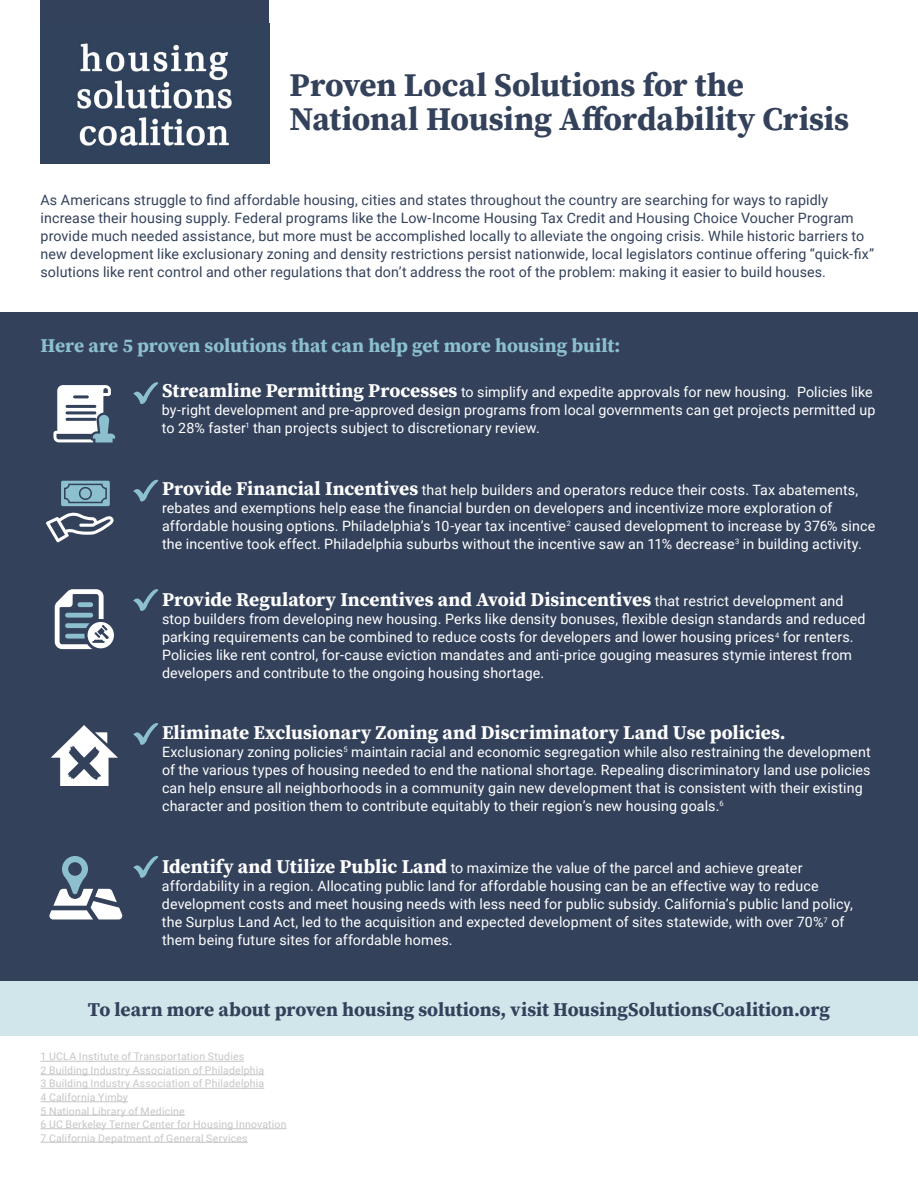
<style>
.page{position:relative;width:918px;height:1188px;background:#fff}
.page>*{position:absolute;margin:0;border:0;box-sizing:border-box;transform-origin:0 0}
.t1{font:33px/34.5px "Source Serif Variable";letter-spacing:-.005em;color:#33415b}
.t2{font:19.5px "Source Serif Variable";color:#fff}
.t3{font:19.5px "Source Serif Variable";letter-spacing:-.005em;color:#33415b}
.t4{font:19.5px "Source Serif Variable";letter-spacing:-.005em;color:#8cc0cf}
.t5{font:14.25px/18px "Roboto";letter-spacing:.01em;color:#fff}
.t6{font:14.25px/18px "Roboto";letter-spacing:.01em;color:#33415b}
.t7{font:10.5px/13.5px "Roboto";letter-spacing:.02em;color:#939598}
.s1{font-family:"Source Serif Variable";font-size:19.5px}
.s2{font-family:"Roboto";font-size:14.25px}
</style>
<div class="page">
<div style="left:40px;top:0;width:229px;height:53px;background:#33415b"></div>
<img style="left:40px;top:43px;width:229px;height:120px">
<hr style="left:40px;top:1061px;width:204px;height:1px;background:#939598">
<hr style="left:40px;top:1075px;width:224px;height:1px;background:#939598">
<hr style="left:40px;top:1088px;width:224px;height:1px;background:#939598">
<hr style="left:40px;top:1102px;width:88px;height:1px;background:#939598">
<hr style="left:40px;top:1115px;width:145px;height:1px;background:#939598">
<hr style="left:40px;top:1129px;width:247px;height:1px;background:#939598">
<hr style="left:40px;top:1142px;width:208px;height:1px;background:#939598">
<div style="left:0;top:312px;width:918px;height:669px;background:#33415b"></div>
<div style="left:0;top:981px;width:918px;height:55px;background:#d1e6eb"></div>
<svg style="left:133px;top:382px;width:25px;height:22px"></svg>
<svg style="left:133px;top:479px;width:25px;height:23px"></svg>
<svg style="left:133px;top:589px;width:25px;height:22px"></svg>
<svg style="left:133px;top:723px;width:25px;height:22px"></svg>
<svg style="left:133px;top:856px;width:25px;height:22px"></svg>
<svg style="left:53px;top:385px;width:62px;height:58px"></svg>
<svg style="left:46px;top:481px;width:68px;height:61px"></svg>
<svg style="left:51px;top:725px;width:67px;height:61px"></svg>
<svg style="left:49px;top:856px;width:74px;height:64px"></svg>
<svg style="left:55px;top:589px;width:59px;height:60px"></svg>
<h1 class="t1" style="left:289px;top:67px;width:561px">Proven Local Solutions for the<br>National Housing Affordability Crisis</h1>
<p class="t6" style="left:40px;top:191px;width:835px">As Americans struggle to find affordable housing, cities and states throughout the country are searching for ways to rapidly increase their housing supply. Federal programs like the Low-Income Housing Tax Credit and Housing Choice Voucher Program provide much needed assistance, but more must be accomplished locally to alleviate the ongoing crisis. While historic barriers to new development like exclusionary zoning and density restrictions persist nationwide, local legislators continue offering “quick-fix” solutions like rent control and other regulations that don’t address the root of the problem: making it easier to build houses.</p>
<h2 class="t4" style="left:40px;top:332px;width:581px">Here are 5 proven solutions that can help get more housing built:</h2>
<p class="t5" style="left:162px;top:382px;width:715px"><span class="s1">Streamline Permitting Processes</span> to simplify and expedite approvals for new housing. Policies like by-right development and pre-approved design programs from local governments can get projects permitted up to 28% faster<sup>1</sup> than projects subject to discretionary review.</p>
<p class="t5" style="left:162px;top:480px;width:715px"><span class="s1">Provide Financial Incentives</span> that help builders and operators reduce their costs. Tax abatements, rebates and exemptions help ease the financial burden on developers and incentivize more exploration of affordable housing options. Philadelphia’s 10-year tax incentive<sup>2</sup> caused development to increase by 376% since the incentive took effect. Philadelphia suburbs without the incentive saw an 11% decrease<sup>3</sup> in building activity.</p>
<h2 class="t2" style="left:162px;top:587px;width:683px">Provide Regulatory Incentives and Avoid Disincentives <span class="s2">that restrict development and</span></h2>
<p class="t5" style="left:162px;top:610px;width:705px">stop builders from developing new housing. Perks like density bonuses, flexible design standards and reduced parking requirements can be combined to reduce costs for developers and lower housing prices<sup>4</sup> for renters.<br>Policies like rent control, for-cause eviction mandates and anti-price gouging measures stymie interest from developers and contribute to the ongoing housing shortage.</p>
<h2 class="t2" style="left:162px;top:719px;width:625px">Eliminate Exclusionary Zoning and Discriminatory Land Use policies.</h2>
<p class="t5" style="left:162px;top:742px;width:710px">Exclusionary zoning policies<sup>5</sup> maintain racial and economic segregation while also restraining the development of the various types of housing needed to end the national shortage. Repealing discriminatory land use policies can help ensure all neighborhoods in a community gain new development that is consistent with their existing character and position them to contribute equitably to their region’s new housing goals.<sup>6</sup></p>
<p class="t5" style="left:162px;top:859px;width:692px"><span class="s1">Identify and Utilize Public Land</span> to maximize the value of the parcel and achieve greater affordability in a region. Allocating public land for affordable housing can be an effective way to reduce development costs and meet housing needs with less need for public subsidy. California’s public land policy, the Surplus Land Act, led to the acquisition and expected development of sites statewide, with over 70%<sup>7</sup> of them being future sites for affordable homes.</p>
<h2 class="t3" style="left:88px;top:997px;width:744px">To learn more about proven housing solutions, visit HousingSolutionsCoalition.org</h2>
<p class="t7" style="left:40px;top:1050px;width:248px">1 UCLA Institute of Transportation Studies<br>2 Building Industry Association of Philadelphia<br>3 Building Industry Association of Philadelphia<br>4 California Yimby<br>5 National Library of Medicine<br>6 UC Berkeley Terner Center for Housing Innovation 7 California Depatment of General Services</p>
</div>
